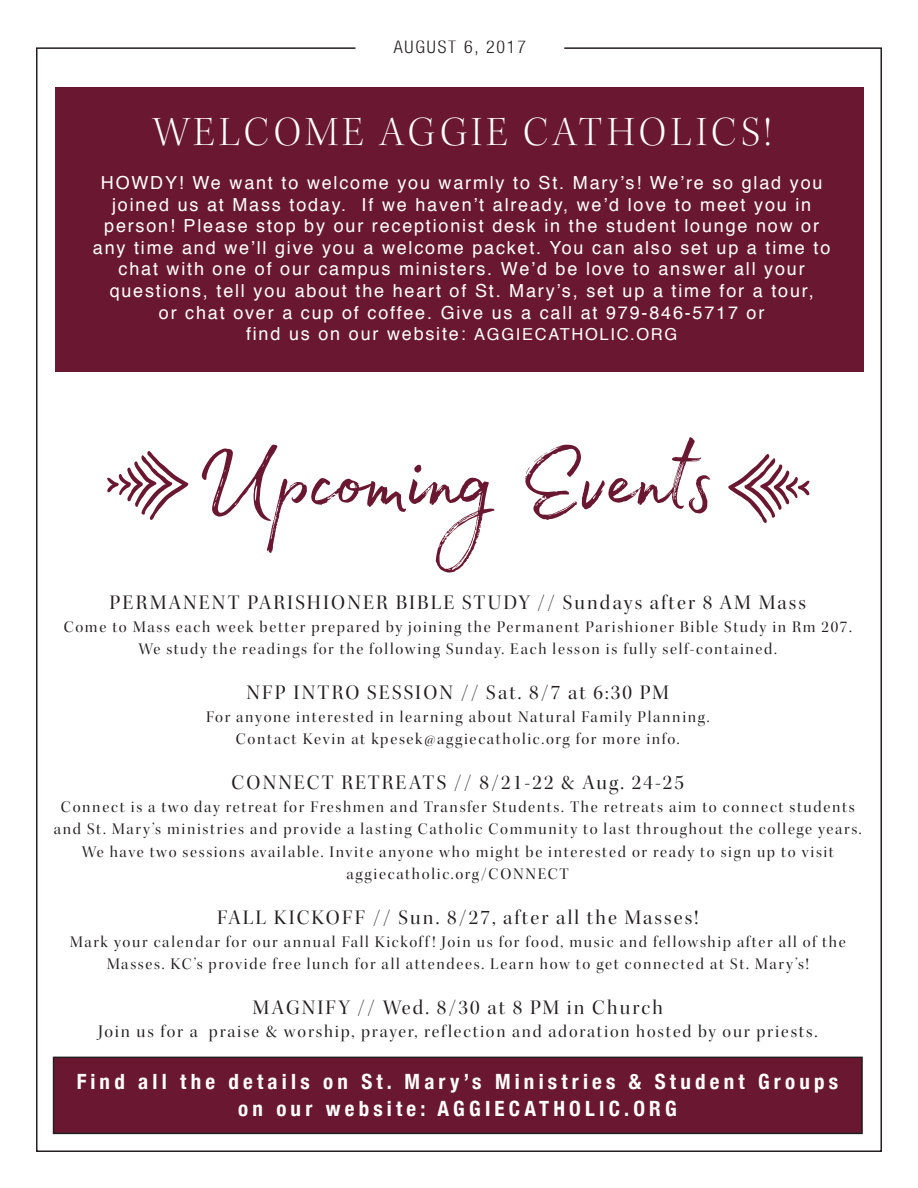
<style>
.page{position:relative;width:918px;height:1188px;background:#fff}
.page>*{position:absolute;margin:0;border:0;box-sizing:border-box;transform-origin:0 0}
.t1{font:120px "Madelyn";letter-spacing:-.01em;color:#6a1831}
.t2{font:90px "Harman Extras 1";color:#6a1831}
.t3{font:42px "Kepler Std Light Disp";letter-spacing:.1em;color:#fff}
.t4{font:21px "Kepler Std Disp";letter-spacing:.1em;color:#231f20}
.t5{font:700 condensed 21px/27px "Helvetica Neue";letter-spacing:.2em;color:#fff;text-align:center}
.t6{font:18px/21.6px "Helvetica";letter-spacing:.1em;color:#fff;text-align:center}
.t7{font:18px "Kepler Std Disp";letter-spacing:.1em;color:#231f20}
.t8{font:300 condensed 18px "Helvetica Neue";letter-spacing:.1em;color:#231f20}
.t9{font:16.5px/22.5px "Kepler Std Disp";letter-spacing:.1em;color:#231f20;text-align:center}
.s1{font-size:16.5px}
</style>
<div class="page">
<div style="left:55px;top:87px;width:809px;height:285px;background:#6a1831"></div>
<div style="left:54px;top:1057px;width:808px;height:76px;background:#6a1831"></div>
<div style="left:53px;top:1057px;width:810px;height:77px;border:2px solid #231f20"></div>
<p class="t8" style="left:394px;top:37px;width:134px">AUGUST 6, 2017</p>
<h3 class="t3" style="left:152px;top:108px;width:620px">WELCOME AGGIE CATHOLICS!</h3>
<p class="t6" style="left:93px;top:172px;width:739px">HOWDY! We want to welcome you warmly to St. Mary’s! We’re so glad you joined us at Mass today. If we haven’t already, we’d love to meet you in person! Please stop by our receptionist desk in the student lounge now or any time and we’ll give you a welcome packet. You can also set up a time to chat with one of our campus ministers. We’d be love to answer all your questions, tell you about the heart of St. Mary’s, set up a time for a tour,<br>or chat over a cup of coffee. Give us a call at 979-846-5717 or<br>find us on our website: <span class="s1">AGGIECATHOLIC.ORG</span></p>
<h1 class="t1" style="left:196px;top:388px;width:521px">Upcoming Events</h1>
<p class="t4" style="left:110px;top:591px;width:698px">PERMANENT PARISHIONER BIBLE STUDY // Sundays after 8 AM Mass</p>
<p class="t9" style="left:64px;top:616px;width:790px">Come to Mass each week better prepared by joining the Permanent Parishioner Bible Study in Rm 207.<br>We study the readings for the following Sunday. Each lesson is fully self-contained.</p>
<p class="t4" style="left:247px;top:681px;width:424px">NFP INTRO SESSION // Sat. 8/7 at 6:30 PM</p>
<p class="t9" style="left:206px;top:706px;width:505px">For anyone interested in learning about Natural Family Planning.<br>Contact Kevin at kpesek@aggiecatholic.org for more info.</p>
<p class="t4" style="left:231px;top:771px;width:454px">CONNECT RETREATS // 8/21-22 &amp; Aug. 24-25</p>
<p class="t9" style="left:54px;top:796px;width:810px">Connect is a two day retreat for Freshmen and Transfer Students. The retreats aim to connect students and St. Mary’s ministries and provide a lasting Catholic Community to last throughout the college years.<br>We have two sessions available. Invite anyone who might be interested or ready to sign up to visit aggiecatholic.org/CONNECT</p>
<p class="t4" style="left:217px;top:906px;width:483px">FALL KICKOFF // Sun. 8/27, after all the Masses!</p>
<p class="t9" style="left:70px;top:931px;width:777px">Mark your calendar for our annual Fall Kickoff ! Join us for food, music and fellowship after all of the<br>Masses. KC’s provide free lunch for all attendees. Learn how to get connected at St. Mary’s!</p>
<p class="t4" style="left:253px;top:996px;width:412px">MAGNIFY // Wed. 8/30 at 8 PM in Church</p>
<p class="t7" style="left:98px;top:1021px;width:721px">Join us for a praise &amp; worship, prayer, reflection and adoration hosted by our priests.</p>
<h2 class="t2" style="left:98px;top:435px;width:101px">V</h2>
<p class="t5" style="left:77px;top:1066px;width:763px">Find all the details on St. Mary’s Ministries &amp; Student Groups on our website: AGGIECATHOLIC.ORG</p>
</div>
